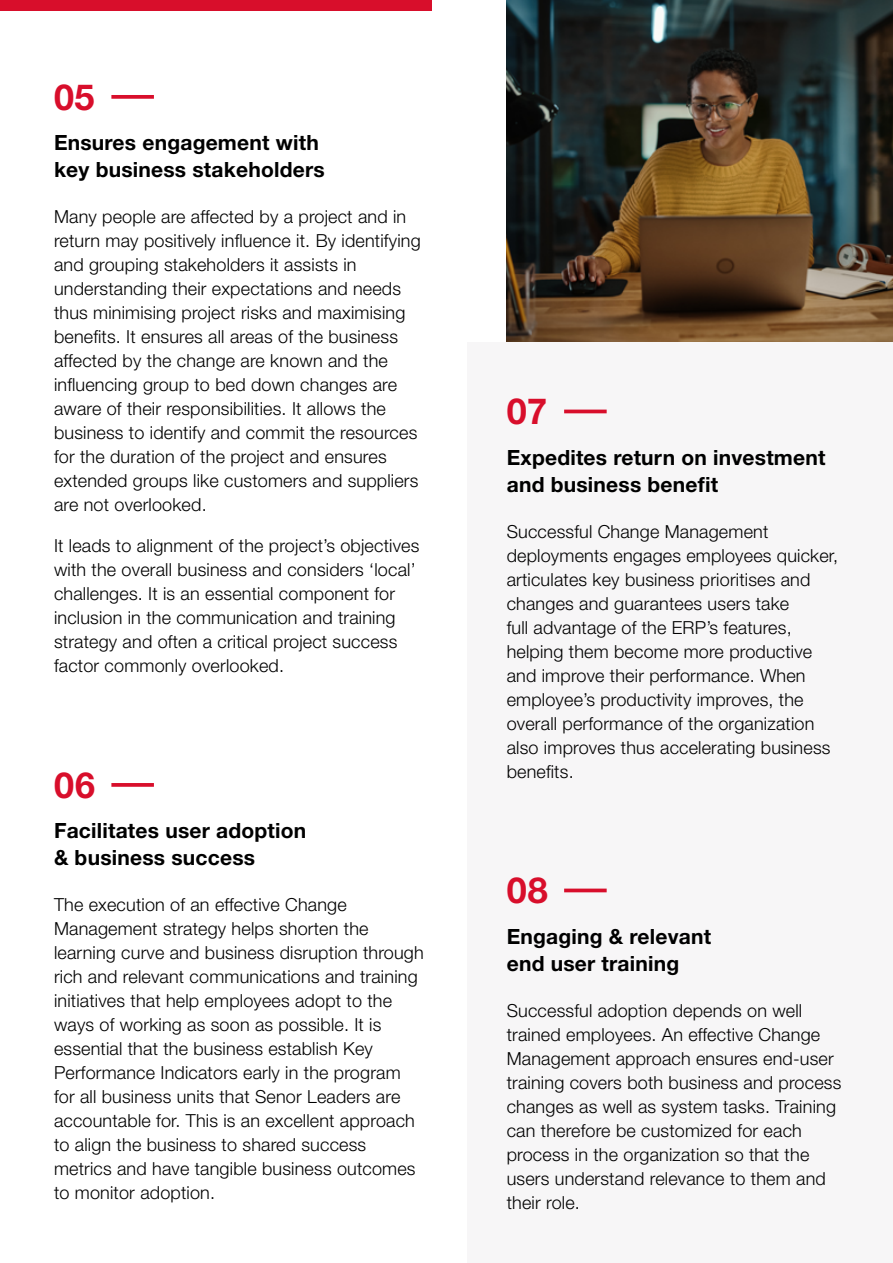
<style>
.page{position:relative;width:893px;height:1263px;background:#fff}
.page>*{position:absolute;margin:0;border:0;box-sizing:border-box;transform-origin:0 0}
.t1{font:700 36px "Helvetica Neue LT Std";letter-spacing:.02em;color:#d80e2b}
.t2{font:700 21px/27px "Helvetica Neue LT Std";letter-spacing:.01em;color:#000}
.t3{font:300 18px/24px "Helvetica Neue LT Std";letter-spacing:.01em;color:#000}
</style>
<div class="page">
<img style="left:507px;top:0;width:386px;height:342px">
<div style="left:468px;top:342px;width:425px;height:921px;background:#f7f6f7"></div>
<div style="left:0;top:0;width:431px;height:10px;background:#d80e2b"></div>
<svg style="left:111px;top:95px;width:43px;height:4px"></svg>
<hr style="left:564px;top:410px;width:43px;height:3px;background:#d80e2b">
<svg style="left:564px;top:888px;width:43px;height:4px"></svg>
<svg style="left:111px;top:783px;width:43px;height:4px"></svg>
<h1 class="t1" style="left:54px;top:75px;width:42px">05</h1>
<p class="t2" style="left:54px;top:129px;width:272px">Ensures engagement with key business stakeholders</p>
<p class="t3" style="left:54px;top:205px;width:368px">Many people are affected by a project and in return may positively influence it. By identifying and grouping stakeholders it assists in understanding their expectations and needs thus minimising project risks and maximising benefits. It ensures all areas of the business affected by the change are known and the influencing group to bed down changes are aware of their responsibilities. It allows the business to identify and commit the resources for the duration of the project and ensures extended groups like customers and suppliers are not overlooked.</p>
<p class="t3" style="left:54px;top:533px;width:367px">It leads to alignment of the project’s objectives with the overall business and considers ‘local’ challenges. It is an essential component for inclusion in the communication and training strategy and often a critical project success factor commonly overlooked.</p>
<h1 class="t1" style="left:54px;top:763px;width:43px">06</h1>
<p class="t2" style="left:54px;top:817px;width:254px">Facilitates user adoption &amp; business success</p>
<p class="t3" style="left:54px;top:892px;width:371px">The execution of an effective Change Management strategy helps shorten the learning curve and business disruption through rich and relevant communications and training initiatives that help employees adopt to the ways of working as soon as possible. It is essential that the business establish Key Performance Indicators early in the program for all business units that Senor Leaders are accountable for. This is an excellent approach to align the business to shared success metrics and have tangible business outcomes to monitor adoption.</p>
<h1 class="t1" style="left:507px;top:389px;width:42px">07</h1>
<p class="t2" style="left:507px;top:443px;width:320px">Expedites return on investment and business benefit</p>
<p class="t3" style="left:507px;top:519px;width:333px">Successful Change Management deployments engages employees quicker, articulates key business prioritises and changes and guarantees users take<br>full advantage of the ERP’s features, helping them become more productive and improve their performance. When employee’s productivity improves, the overall performance of the organization also improves thus accelerating business benefits.</p>
<h1 class="t1" style="left:507px;top:868px;width:43px">08</h1>
<p class="t2" style="left:507px;top:922px;width:206px">Engaging &amp; relevant end user training</p>
<p class="t3" style="left:507px;top:998px;width:336px">Successful adoption depends on well trained employees. An effective Change Management approach ensures end-user training covers both business and process changes as well as system tasks. Training can therefore be customized for each process in the organization so that the users understand relevance to them and their role.</p>
</div>
